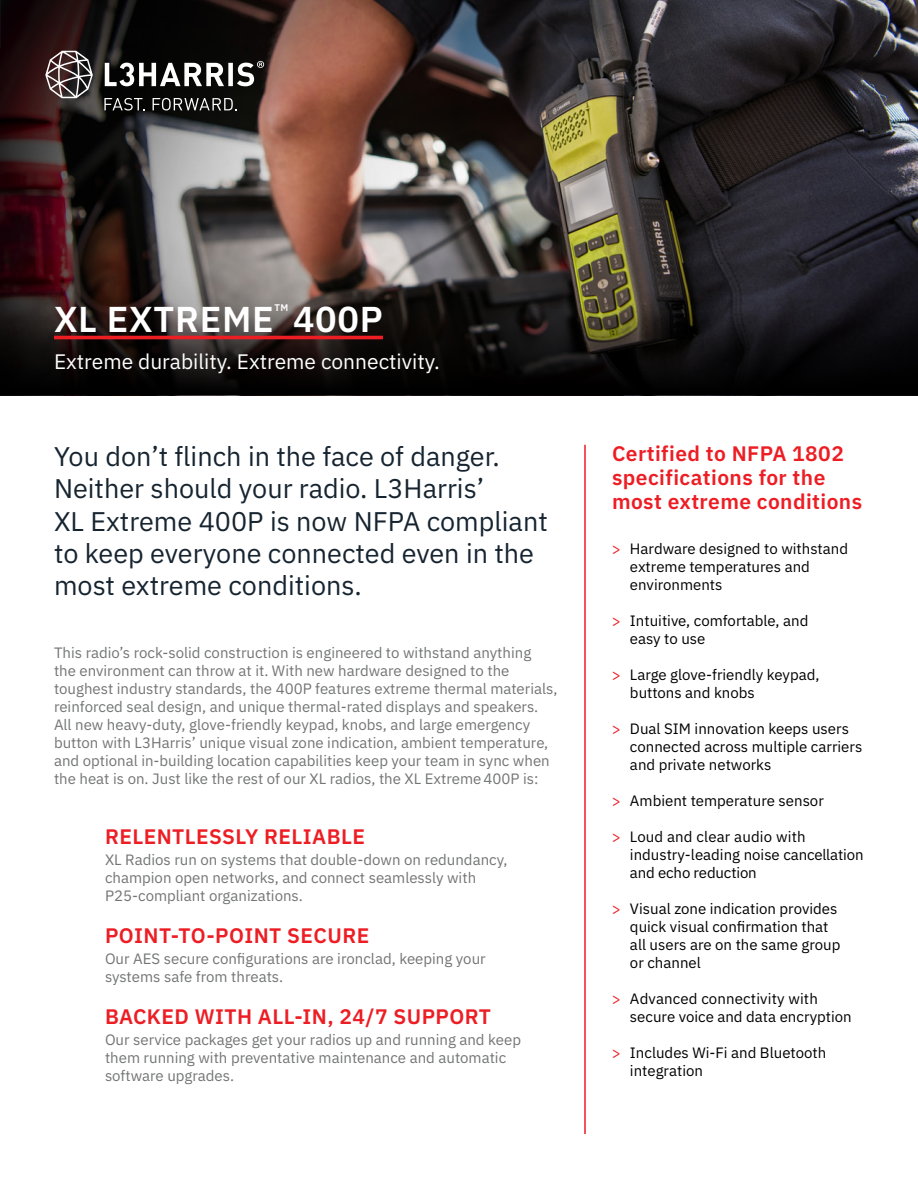
<style>
.page{position:relative;width:918px;height:1188px;background:#fff}
.page>*{position:absolute;margin:0;border:0;box-sizing:border-box;transform-origin:0 0}
.t1{font:600 36px "IBM Plex Sans";letter-spacing:.02em;color:#fff}
.t2{font:27px/32.4px "IBM Plex Sans";color:#162430}
.t3{font:600 21px/24px "IBM Plex Sans";letter-spacing:.02em;color:#ed1d24}
.t4{font:21px "IBM Plex Sans";color:#fff}
.t5{font:15px/18px "IBM Plex Sans";color:#737474}
.t6{font:15px/18px "IBM Plex Sans";color:#000}
.t7{font:600 9.6px "IBM Plex Sans";color:#fff}
.s1{color:#ed1d24}
</style>
<div class="page">
<img style="left:1px;top:0;width:917px;height:396px">
<svg style="left:0;top:299px;width:918px;height:96px"></svg>
<hr style="left:54px;top:336px;width:329px;height:3px;background:#ed1d24">
<hr style="left:584px;top:445px;width:2px;height:689px;background:#ed1d24">
<svg style="left:104px;top:98px;width:41px;height:13px"></svg>
<svg style="left:153px;top:98px;width:84px;height:13px"></svg>
<svg style="left:45px;top:51px;width:48px;height:47px"></svg>
<svg style="left:105px;top:61px;width:159px;height:25px"></svg>
<svg style="left:0;top:0;width:1px;height:48px"></svg>
<p class="t7" style="left:275px;top:300px;width:15px">TM</p>
<h1 class="t1" style="left:54px;top:290px;width:331px">XL EXTREME 400P</h1>
<h3 class="t4" style="left:54px;top:346px;width:387px">Extreme durability. Extreme connectivity.</h3>
<h2 class="t2" style="left:54px;top:438px;width:495px">You don’t flinch in the face of danger.<br>Neither should your radio. L3Harris’<br>XL Extreme 400P is now NFPA compliant to keep everyone connected even in the most extreme conditions.</h2>
<p class="t5" style="left:54px;top:643px;width:505px">This radio’s rock-solid construction is engineered to withstand anything<br>the environment can throw at it. With new hardware designed to the toughest industry standards, the 400P features extreme thermal materials, reinforced seal design, and unique thermal-rated displays and speakers.<br>All new heavy-duty, glove-friendly keypad, knobs, and large emergency button with L3Harris’ unique visual zone indication, ambient temperature, and optional in-building location capabilities keep your team in sync when the heat is on. Just like the rest of our XL radios, the XL Extreme400P is:</p>
<h3 class="t3" style="left:105px;top:823px;width:262px">RELENTLESSLY RELIABLE</h3>
<p class="t5" style="left:105px;top:850px;width:404px">XL Radios run on systems that double-down on redundancy, champion open networks, and connect seamlessly with<br>P25-compliant organizations.</p>
<h3 class="t3" style="left:105px;top:922px;width:266px">POINT-TO-POINT SECURE</h3>
<p class="t5" style="left:105px;top:949px;width:382px">Our AES secure configurations are ironclad, keeping your systems safe from threats.</p>
<h3 class="t3" style="left:105px;top:1003px;width:387px">BACKED WITH ALL-IN, 24/7 SUPPORT</h3>
<p class="t5" style="left:105px;top:1030px;width:418px">Our service packages get your radios up and running and keep them running with preventative maintenance and automatic software upgrades.</p>
<h3 class="t3" style="left:612px;top:440px;width:252px">Certified to NFPA 1802 specifications for the most extreme conditions</h3>
<p class="t6" style="left:630px;top:539px;width:220px;text-indent:-18px"><span class="s1">&gt;</span> Hardware designed to withstand extreme temperatures and environments</p>
<p class="t6" style="left:630px;top:611px;width:180px;text-indent:-18px"><span class="s1">&gt;</span> Intuitive, comfortable, and easy to use</p>
<p class="t6" style="left:630px;top:665px;width:191px;text-indent:-18px"><span class="s1">&gt;</span> Large glove-friendly keypad, buttons and knobs</p>
<p class="t6" style="left:630px;top:719px;width:234px;text-indent:-18px"><span class="s1">&gt;</span> Dual SIM innovation keeps users connected across multiple carriers and private networks</p>
<p class="t6" style="left:612px;top:791px;width:213px"><span class="s1">&gt;</span> Ambient temperature sensor</p>
<p class="t6" style="left:630px;top:827px;width:235px;text-indent:-18px"><span class="s1">&gt;</span> Loud and clear audio with industry-leading noise cancellation and echo reduction</p>
<p class="t6" style="left:630px;top:899px;width:212px;text-indent:-18px"><span class="s1">&gt;</span> Visual zone indication provides quick visual confirmation that all users are on the same group or channel</p>
<p class="t6" style="left:630px;top:989px;width:223px;text-indent:-18px"><span class="s1">&gt;</span> Advanced connectivity with secure voice and data encryption</p>
<p class="t6" style="left:630px;top:1043px;width:198px;text-indent:-18px"><span class="s1">&gt;</span> Includes Wi-Fi and Bluetooth integration</p>
</div>
